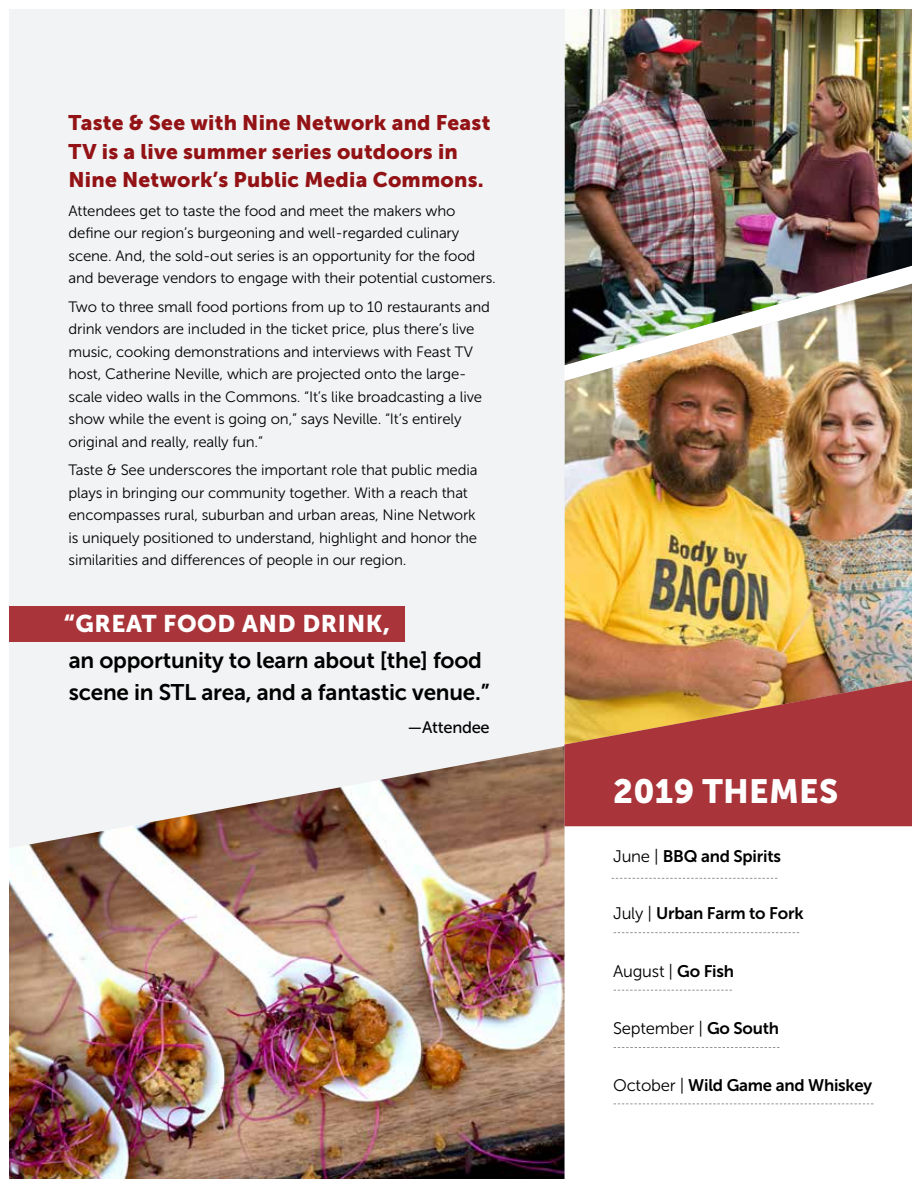
<style>
.page{position:relative;width:918px;height:1188px;background:#fff}
.page>*{position:absolute;margin:0;border:0;box-sizing:border-box;transform-origin:0 0}
.t1{font:33.45px "Museo Sans 900";letter-spacing:.01em;color:#fff}
.t2{font:24px "Museo Sans 900";letter-spacing:.025em;color:#fff}
.t3{font:22.5px/31.5px "Museo Sans 700";letter-spacing:-.01em;color:#000}
.t4{font:21px/28.5px "Museo Sans 900";letter-spacing:.01em;color:#921215}
.t5{font:16.65px "Museo Sans 700";letter-spacing:-.015em;color:#000}
.t6{font:16.65px "Museo Sans 300";letter-spacing:-.015em;color:#000}
.t7{font:16.5px "Museo Sans 500";letter-spacing:-.015em;color:#000}
.t8{font:15px/22.5px "Museo Sans 300";letter-spacing:-.01em;color:#000}
.s1{font-family:"Museo Sans 300"}
.s2{font-family:"Museo Sans 700"}
</style>
<div class="page">
<img style="left:9px;top:9px;width:903px;height:1170px">
<h3 class="t4" style="left:69px;top:108px;width:423px">Taste &amp; See with Nine Network and Feast<br>TV is a live summer series outdoors in<br>Nine Network’s Public Media Commons.</h3>
<p class="t8" style="left:69px;top:199px;width:429px">Attendees get to taste the food and meet the makers who define our region’s burgeoning and well-regarded culinary scene. And, the sold-out series is an opportunity for the food and beverage vendors to engage with their potential customers.</p>
<p class="t8" style="left:69px;top:295px;width:423px">Two to three small food portions from up to 10 restaurants and drink vendors are included in the ticket price, plus there’s live music, cooking demonstrations and interviews with Feast TV host, Catherine Neville, which are projected onto the large&shy;scale video walls in the Commons. “It’s like broadcasting a live show while the event is going on,” says Neville. “It’s entirely original and really, really fun.”</p>
<p class="t8" style="left:69px;top:459px;width:411px">Taste &amp; See underscores the important role that public media plays in bringing our community together. With a reach that encompasses rural, suburban and urban areas, Nine Network is uniquely positioned to understand, highlight and honor the similarities and differences of people in our region.</p>
<h2 class="t2" style="left:64px;top:610px;width:328px">“GREAT FOOD AND DRINK,</h2>
<h3 class="t3" style="left:69px;top:645px;width:422px">an opportunity to learn about [the] food scene in STL area, and a fantastic venue.”</h3>
<p class="t7" style="left:408px;top:718px;width:84px">—Attendee</p>
<h1 class="t1" style="left:613px;top:772px;width:227px">2019 THEMES</h1>
<p class="t5" style="left:613px;top:847px;width:169px"><span class="s1">June |</span> BBQ and Spirits</p>
<p class="t5" style="left:613px;top:904px;width:192px"><span class="s1">July |</span> Urban Farm to Fork</p>
<p class="t6" style="left:613px;top:962px;width:122px">August | <span class="s2">Go Fish</span></p>
<p class="t6" style="left:613px;top:1019px;width:167px">September | <span class="s2">Go South</span></p>
<p class="t5" style="left:613px;top:1076px;width:260px"><span class="s1">October |</span> Wild Game and Whiskey</p>
</div>
